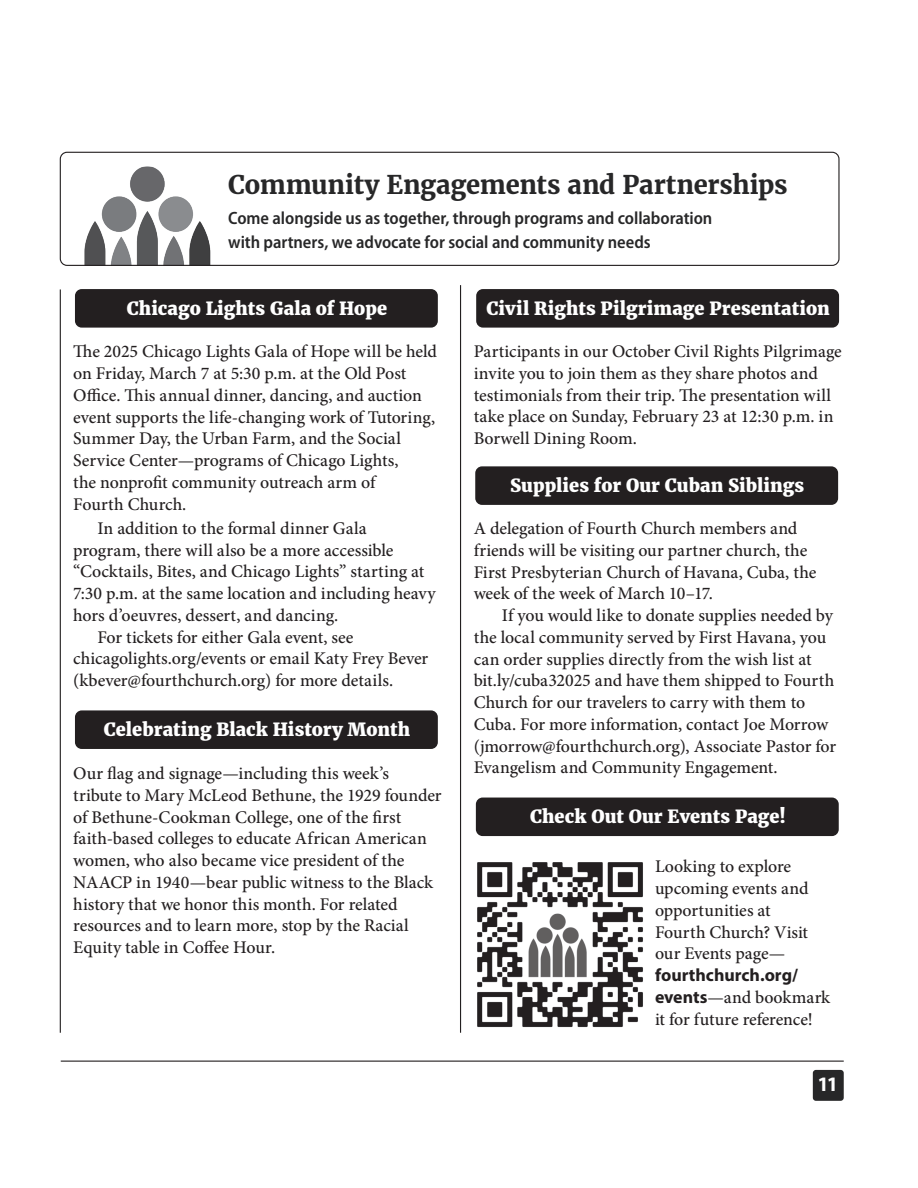
<style>
.page{position:relative;width:918px;height:1188px;background:#fff}
.page>*{position:absolute;margin:0;border:0;box-sizing:border-box;transform-origin:0 0}
.t1{font:700 25.5px "Merriweather";letter-spacing:-.01em;color:#272728}
.t2{font:700 20.7px "Myriad Pro";color:#fff}
.t3{font:800 18px "Merriweather";letter-spacing:.005em;color:#fff}
.t4{font:500 17.85px/21.8px "Minion Pro";letter-spacing:-.005em;color:#231f20}
.t5{font:600 semi-condensed 17.85px/24px "Myriad Pro";letter-spacing:-.005em;color:#272728}
.s1{font-family:"Myriad Pro";font-weight:700}
</style>
<div class="page">
<hr style="left:60px;top:289px;width:1px;height:744px;background:#231f20">
<div style="left:813px;top:1070px;width:31px;height:31px;background:#272728;border-radius:3px"></div>
<hr style="left:61px;top:1061px;width:783px;height:1px;background:#231f20">
<div style="left:75px;top:710px;width:363px;height:39px;background:#231f20;border-radius:7px"></div>
<div style="left:75px;top:289px;width:363px;height:39px;background:#231f20;border-radius:7px"></div>
<img style="left:477px;top:862px;width:166px;height:166px">
<svg style="left:523px;top:910px;width:69px;height:69px"></svg>
<div style="left:476px;top:798px;width:363px;height:38px;background:#231f20;border-radius:7px"></div>
<div style="left:476px;top:289px;width:363px;height:39px;background:#231f20;border-radius:7px"></div>
<div style="left:475px;top:466px;width:363px;height:39px;background:#231f20;border-radius:7px"></div>
<img style="left:84px;top:166px;width:127px;height:98px">
<div style="left:60px;top:152px;width:780px;height:114px;border:1px solid #231f20;border-radius:7px"></div>
<hr style="left:460px;top:285px;width:1px;height:748px;background:#231f20">
<p class="t1" style="left:228px;top:169px;width:561px">Community Engagements and Partnerships</p>
<p class="t5" style="left:228px;top:207px;width:486px">Come alongside us as together, through programs and collaboration with partners, we advocate for social and community needs</p>
<p class="t3" style="left:127px;top:297px;width:262px">Chicago Lights Gala of Hope</p>
<p class="t4" style="left:73px;top:341px;width:365px">The 2025 Chicago Lights Gala of Hope will be held on Friday, March 7 at 5:30 p.m. at the Old Post Office. This annual dinner, dancing, and auction event supports the life-changing work of Tutoring, Summer Day, the Urban Farm, and the Social Service Center—programs of Chicago Lights,<br>the nonprofit community outreach arm of<br>Fourth Church.</p>
<p class="t4" style="left:73px;top:517px;width:364px;text-indent:24px">In addition to the formal dinner Gala program, there will also be a more accessible “Cocktails, Bites, and Chicago Lights” starting at 7:30 p.m. at the same location and including heavy hors d’oeuvres, dessert, and dancing.</p>
<p class="t4" style="left:73px;top:626px;width:357px;text-indent:24px">For tickets for either Gala event, see chicagolights.org/events or email Katy Frey Bever (kbever@fourthchurch.org) for more details.</p>
<p class="t3" style="left:104px;top:718px;width:308px">Celebrating Black History Month</p>
<p class="t4" style="left:73px;top:762px;width:370px">Our flag and signage—including this week’s tribute to Mary McLeod Bethune, the 1929 founder of Bethune-Cookman College, one of the first faith-based colleges to educate African American women, who also became vice president of the NAACP in 1940—bear public witness to the Black history that we honor this month. For related resources and to learn more, stop by the Racial Equity table in Coffee Hour.</p>
<p class="t3" style="left:487px;top:297px;width:345px">Civil Rights Pilgrimage Presentation</p>
<p class="t4" style="left:474px;top:341px;width:369px">Participants in our October Civil Rights Pilgrimage invite you to join them as they share photos and testimonials from their trip. The presentation will take place on Sunday, February 23 at 12:30 p.m. in Borwell Dining Room.</p>
<p class="t3" style="left:510px;top:474px;width:296px">Supplies for Our Cuban Siblings</p>
<p class="t4" style="left:474px;top:518px;width:344px">A delegation of Fourth Church members and friends will be visiting our partner church, the First Presbyterian Church of Havana, Cuba, the week of the week of March 10–17.</p>
<p class="t4" style="left:474px;top:605px;width:364px;text-indent:28px">If you would like to donate supplies needed by the local community served by First Havana, you can order supplies directly from the wish list at bit.ly/cuba32025 and have them shipped to Fourth Church for our travelers to carry with them to Cuba. For more information, contact Joe Morrow (jmorrow@fourthchurch.org), Associate Pastor for Evangelism and Community Engagement.</p>
<p class="t3" style="left:530px;top:806px;width:257px">Check Out Our Events Page!</p>
<p class="t4" style="left:655px;top:856px;width:177px">Looking to explore upcoming events and opportunities at<br>Fourth Church? Visit our Events page— <span class="s1">fourthchurch.org/ events</span>—and bookmark it for future reference!</p>
<p class="t2" style="left:817px;top:1071px;width:22px">11</p>
</div>
